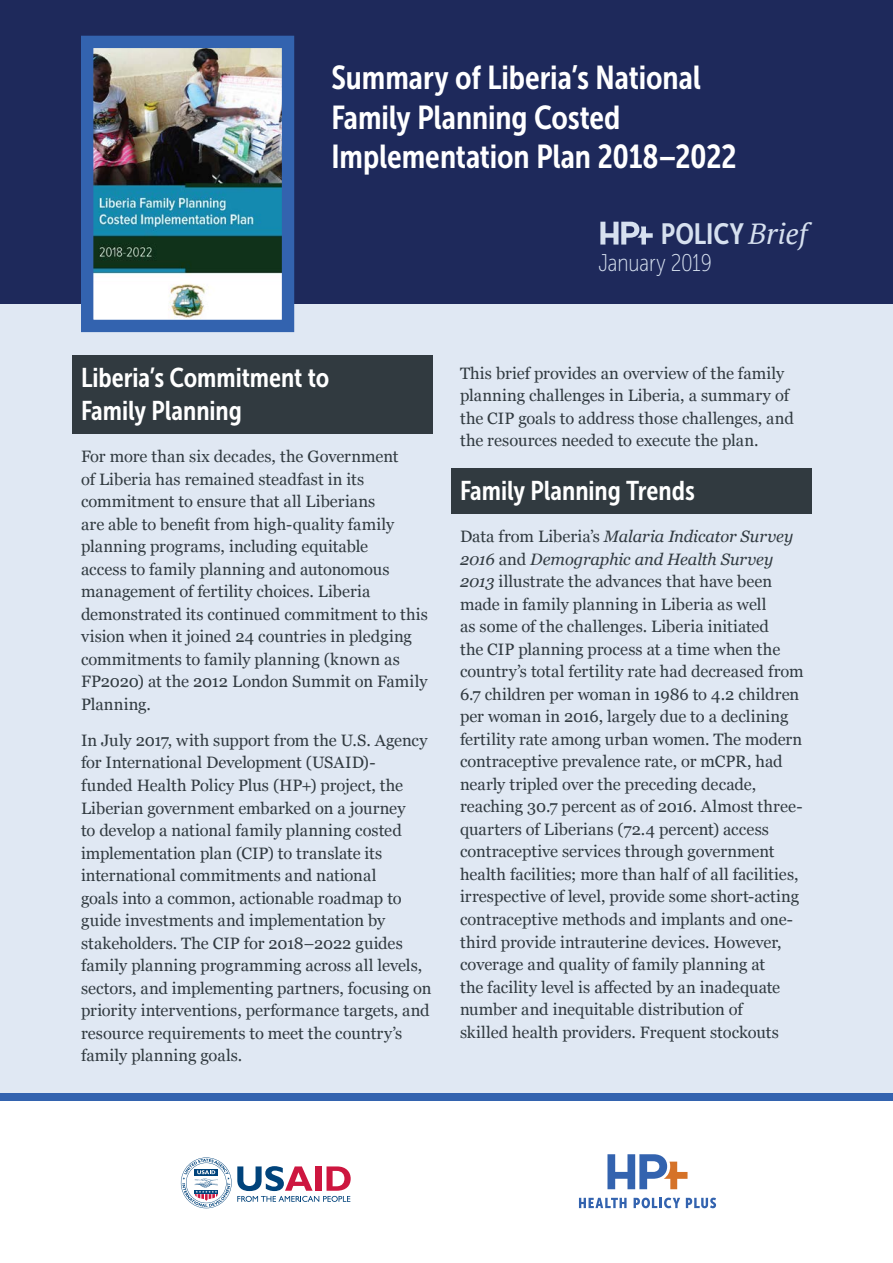
<style>
.page{position:relative;width:893px;height:1263px;background:#fff}
.page>*{position:absolute;margin:0;border:0;box-sizing:border-box;transform-origin:0 0}
.t1{font:33px/39.6px "Museo Sans Cond 700";letter-spacing:-.005em;color:#fff}
.t2{font:29.25px "Museo Sans Cond 700";color:#d6e0ef}
.t3{font:27px/33px "Museo Sans Cond 700";color:#fff}
.Date{font:24.15px "Museo Sans Cond 100";letter-spacing:-.005em;color:#d6e0ef}
.Body{font:16.5px/22.5px "Georgia";color:#313a40}
.s1{font-family:"PT Serif";font-style:italic}
.s2{font-style:italic}
</style>
<div class="page">
<div style="left:0;top:24px;width:893px;height:1077px;background:#e0e8f3"></div>
<div style="left:0;top:0;width:893px;height:304px;background:#1e295b"></div>
<img style="left:94px;top:49px;width:187px;height:270px">
<div style="left:81px;top:36px;width:213px;height:296px;border:12px solid #3363af"></div>
<div style="left:0;top:1093px;width:893px;height:8px;background:#3363af"></div>
<svg style="left:607px;top:1154px;width:80px;height:35px"></svg>
<svg style="left:579px;top:1198px;width:48px;height:10px"></svg>
<svg style="left:634px;top:1197px;width:46px;height:11px"></svg>
<svg style="left:686px;top:1197px;width:30px;height:11px"></svg>
<svg style="left:181px;top:1157px;width:170px;height:51px"></svg>
<div style="left:72px;top:356px;width:361px;height:78px;background:#313a40"></div>
<div style="left:451px;top:469px;width:361px;height:45px;background:#313a40"></div>
<svg style="left:600px;top:222px;width:53px;height:23px"></svg>
<p class="t1" style="left:331px;top:58px;width:407px">Summary of Liberia’s National<br>Family Planning Costed<br>Implementation Plan 2018–2022</p>
<p class="t2" style="left:661px;top:218px;width:148px">POLICY <span class="s1">Brief</span></p>
<p class="Date" style="left:598px;top:250px;width:115px">January 2019</p>
<h1 class="t3" style="left:81px;top:361px;width:250px">Liberia’s Commitment to<br>Family Planning</h1>
<p class="Body" style="left:81px;top:445px;width:348px">For more than six decades, the Government<br>of Liberia has remained steadfast in its commitment to ensure that all Liberians<br>are able to benefit from high-quality family planning programs, including equitable<br>access to family planning and autonomous management of fertility choices. Liberia demonstrated its continued commitment to this vision when it joined 24 countries in pledging commitments to family planning (known as FP2020) at the 2012 London Summit on Family Planning.</p>
<p class="Body" style="left:81px;top:728px;width:352px">In July 2017, with support from the U.S. Agency for International Development (USAID)-<br>funded Health Policy Plus (HP+) project, the Liberian government embarked on a journey<br>to develop a national family planning costed implementation plan (CIP) to translate its international commitments and national<br>goals into a common, actionable roadmap to guide investments and implementation by stakeholders. The CIP for 2018–2022 guides family planning programming across all levels, sectors, and implementing partners, focusing on priority interventions, performance targets, and resource requirements to meet the country’s family planning goals.</p>
<p class="Body" style="left:460px;top:361px;width:335px">This brief provides an overview of the family planning challenges in Liberia, a summary of the CIP goals to address those challenges, and the resources needed to execute the plan.</p>
<h1 class="t3" style="left:460px;top:474px;width:236px">Family Planning Trends</h1>
<p class="Body" style="left:460px;top:525px;width:345px">Data from Liberia’s <span class="s2">Malaria Indicator Survey 2016</span> and <span class="s2">Demographic and Health Survey 2013</span> illustrate the advances that have been made in family planning in Liberia as well<br>as some of the challenges. Liberia initiated<br>the CIP planning process at a time when the country’s total fertility rate had decreased from 6.7 children per woman in 1986 to 4.2 children per woman in 2016, largely due to a declining fertility rate among urban women. The modern contraceptive prevalence rate, or mCPR, had nearly tripled over the preceding decade, reaching 30.7 percent as of 2016. Almost three&shy;quarters of Liberians (72.4 percent) access contraceptive services through government health facilities; more than half of all facilities, irrespective of level, provide some short-acting contraceptive methods and implants and one&shy;third provide intrauterine devices. However, coverage and quality of family planning at<br>the facility level is affected by an inadequate number and inequitable distribution of<br>skilled health providers. Frequent stockouts</p>
</div>
